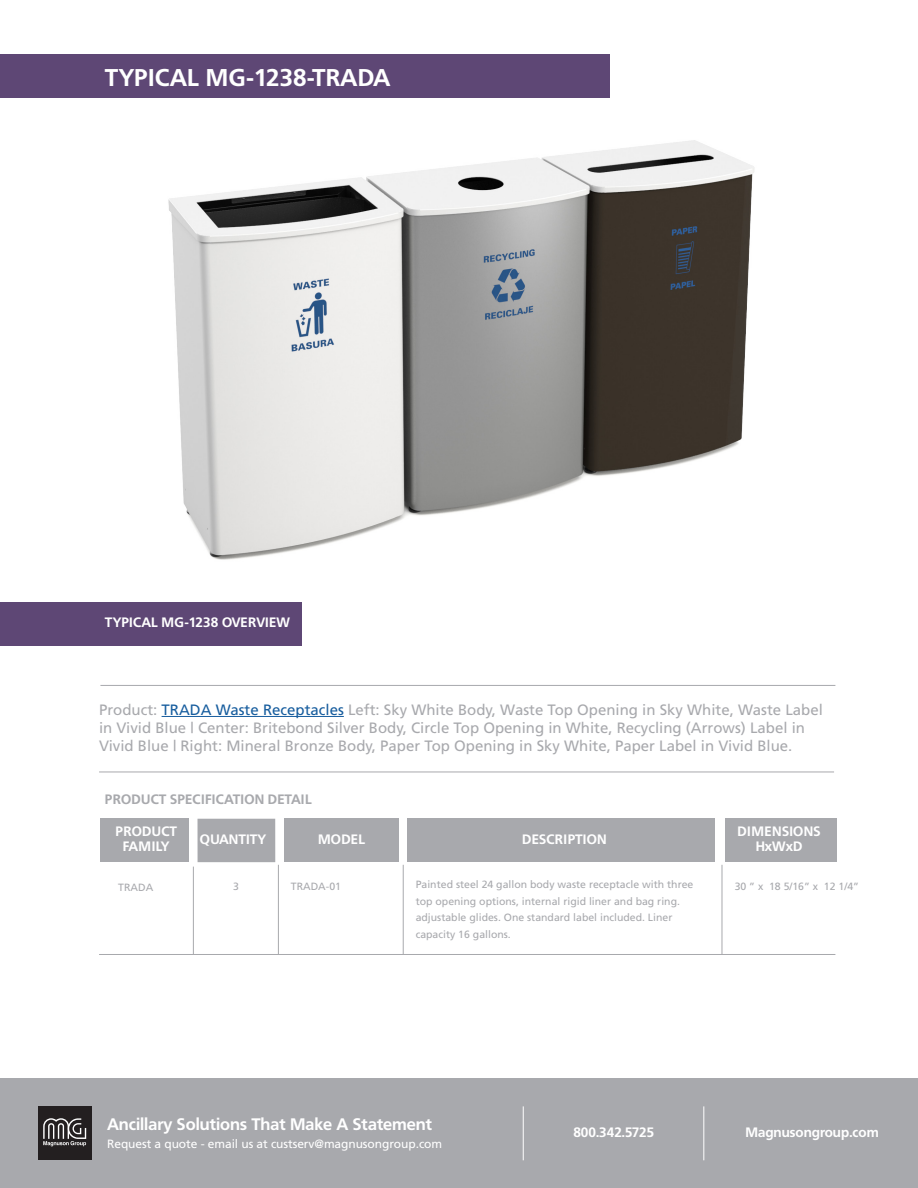
<style>
.page{position:relative;width:918px;height:1188px;background:#fff}
.page>*{position:absolute;margin:0;border:0;box-sizing:border-box;transform-origin:0 0}
.t1{font:700 24px "Frutiger BQ";color:#fff}
.t2{font:700 16.5px "Frutiger BQ";color:#fff}
.t3{font:15px/18px "Frutiger";color:#a8a9ad}
.t4{font:700 13.5px "Frutiger BQ";color:#fff}
.t5{font:700 13.5px/15px "Frutiger BQ";letter-spacing:.02em;color:#fff;text-align:center}
.t6{font:700 13.5px "Frutiger BQ";letter-spacing:.02em;color:#a8a9ad}
.t7{font:12px "Frutiger";letter-spacing:-.005em;color:#fff}
.t8{font:10.5px/16.5px "Frutiger";color:#a8a9ad}
.s1{color:#175d9e}
</style>
<div class="page">
<div style="left:0;top:54px;width:609px;height:43px;background:#5e4775"></div>
<div style="left:0;top:1079px;width:918px;height:109px;background:#a8a9ad"></div>
<div style="left:38px;top:1106px;width:54px;height:54px;background:#231f20"></div>
<svg style="left:43px;top:1118px;width:43px;height:28px"></svg>
<hr style="left:523px;top:1106px;width:1px;height:54px;background:#fff">
<hr style="left:703px;top:1106px;width:1px;height:54px;background:#fff">
<div style="left:0;top:602px;width:301px;height:43px;background:#5e4775"></div>
<div style="left:100px;top:819px;width:89px;height:43px;background:#a8a9ad"></div>
<div style="left:285px;top:819px;width:114px;height:43px;background:#a8a9ad"></div>
<div style="left:407px;top:819px;width:308px;height:43px;background:#a8a9ad"></div>
<div style="left:725px;top:819px;width:112px;height:43px;background:#a8a9ad"></div>
<div style="left:198px;top:819px;width:77px;height:43px;background:#a8a9ad"></div>
<hr style="left:162px;top:716px;width:182px;height:1px;background:#175d9e">
<hr style="left:99px;top:772px;width:735px;height:1px;background:#a8a9ad">
<hr style="left:100px;top:685px;width:735px;height:1px;background:#a8a9ad">
<hr style="left:193px;top:867px;width:1px;height:87px;background:#a8a9ad">
<hr style="left:278px;top:865px;width:1px;height:89px;background:#a8a9ad">
<hr style="left:722px;top:865px;width:1px;height:89px;background:#a8a9ad">
<hr style="left:99px;top:954px;width:736px;height:1px;background:#a8a9ad">
<hr style="left:403px;top:865px;width:1px;height:89px;background:#a8a9ad">
<img style="left:168px;top:140px;width:587px;height:420px">
<p class="t1" style="left:105px;top:63px;width:287px">TYPICAL MG-1238-TRADA</p>
<p class="t4" style="left:105px;top:614px;width:187px">TYPICAL MG-1238 OVERVIEW</p>
<p class="t3" style="left:99px;top:701px;width:725px">Product: <span class="s1">TRADA Waste Receptacles</span> Left: Sky White Body, Waste Top Opening in Sky White, Waste Label in Vivid Blue | Center: Britebond Silver Body, Circle Top Opening in White, Recycling (Arrows) Label in<br>Vivid Blue | Right: Mineral Bronze Body, Paper Top Opening in Sky White, Paper Label in Vivid Blue.</p>
<p class="t6" style="left:105px;top:792px;width:209px">PRODUCT SPECIFICATION DETAIL</p>
<p class="t5" style="left:116px;top:824px;width:63px">PRODUCT<br>FAMILY</p>
<p class="t4" style="left:200px;top:832px;width:68px">QUANTITY</p>
<p class="t4" style="left:318px;top:832px;width:49px">MODEL</p>
<p class="t5" style="left:522px;top:832px;width:86px">DESCRIPTION</p>
<p class="t8" style="left:118px;top:879px;width:36px">TRADA</p>
<p class="t8" style="left:233px;top:878px;width:7px">3</p>
<p class="t8" style="left:291px;top:878px;width:52px">TRADA-01</p>
<p class="t8" style="left:416px;top:876px;width:279px">Painted steel 24 gallon body waste receptacle with three top opening options, internal rigid liner and bag ring. adjustable glides. One standard label included. Liner capacity 16 gallons.</p>
<p class="t5" style="left:738px;top:824px;width:85px">DIMENSIONS</p>
<p class="t4" style="left:756px;top:838px;width:48px">HxWxD</p>
<p class="t8" style="left:735px;top:878px;width:126px">30 ” x 18 5/16” x 12 1/4”</p>
<p class="t2" style="left:107px;top:1114px;width:326px">Ancillary Solutions That Make A Statement</p>
<p class="t4" style="left:573px;top:1125px;width:82px">800.342.5725</p>
<p class="t4" style="left:745px;top:1125px;width:135px">Magnusongroup.com</p>
<p class="t7" style="left:107px;top:1137px;width:337px">Request a quote - email us at custserv@magnusongroup.com</p>
</div>
